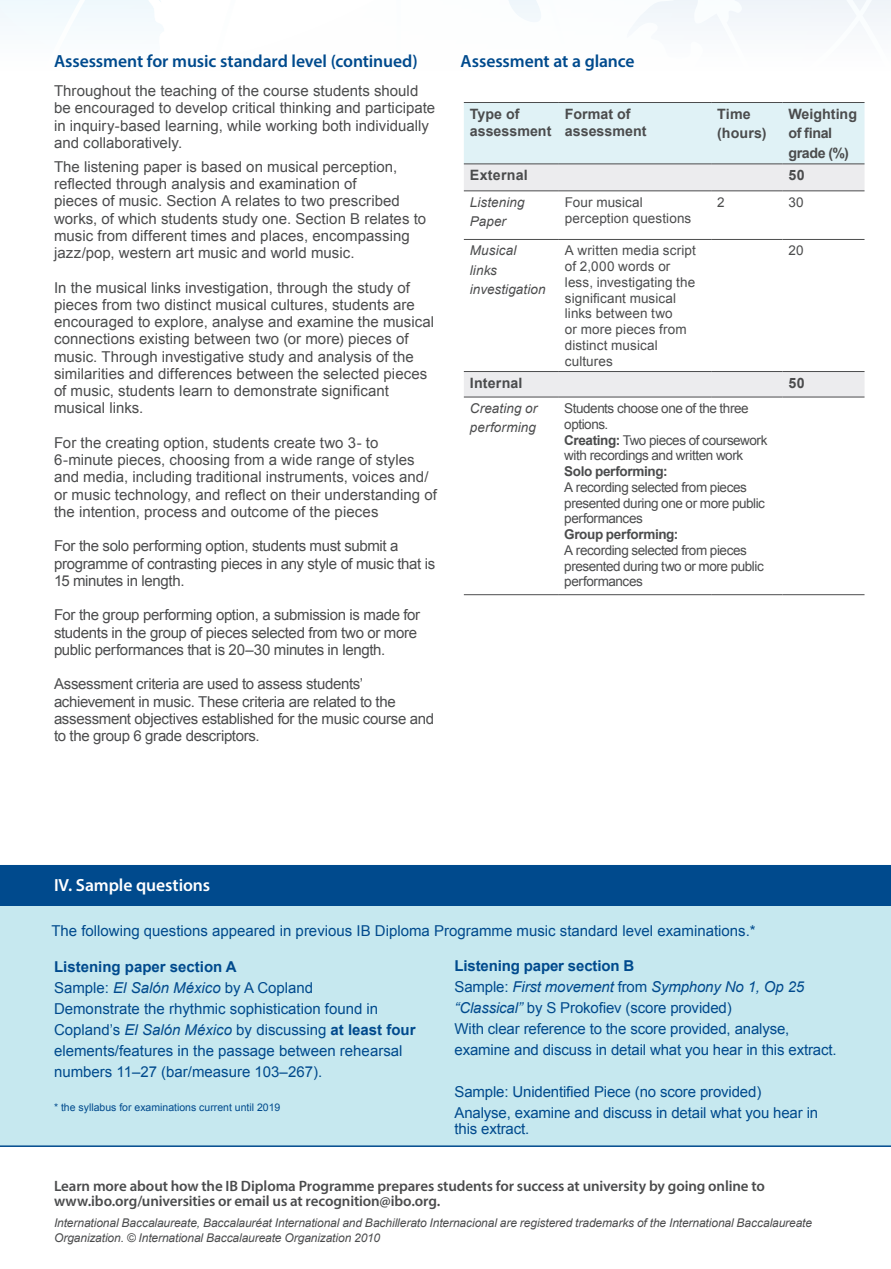
<style>
.page{position:relative;width:891px;height:1269px;background:#fff}
.page>*{position:absolute;margin:0;border:0;box-sizing:border-box;transform-origin:0 0}
.t1{font:600 17.7px "Myriad Pro";letter-spacing:-.005em;color:#004a8d}
.t2{font:600 17.7px "Myriad Pro";letter-spacing:-.005em;color:#fff}
.t3{font:15px/17.2px "Arial";color:#4b4c4d}
.t4{font:15px/21px "Arial";color:#004a8d}
.t5{font:15px/17.2px "Arial";letter-spacing:-.02em;color:#4b4c4d}
.t6{font:600 15px/15px "Myriad Pro";letter-spacing:-.01em;color:#4b4c4d}
.t7{font:italic 15px/21px "Arial";letter-spacing:-.01em;color:#004a8d}
.t8{font:700 15px "Arial";letter-spacing:-.005em;color:#004a8d}
.t9{font:700 14.25px/17.1px "Arial";color:#4b4c4d}
.t10{font:700 14.25px/19.5px "Arial";letter-spacing:-.02em;color:#4b4c4d}
.t11{font:13.5px/15.8px "Arial";letter-spacing:-.03em;color:#4b4c4d}
.t12{font:13.5px/15.8px "Arial";letter-spacing:.005em;color:#4b4c4d}
.t13{font:italic 13.5px/19.5px "Arial";letter-spacing:.01em;color:#4b4c4d}
.t14{font:700 13.5px "Arial";letter-spacing:-.03em;color:#4b4c4d}
.t15{font:italic 12px/15px "Arial";letter-spacing:-.01em;color:#4b4c4d}
.t16{font:10.5px "Arial";color:#004a8d}
.s1{font-weight:700}
.s2{font-style:italic}
.s3{font-style:normal}
</style>
<div class="page">
<svg style="left:0;top:0;width:891px;height:164px"></svg>
<svg style="left:464px;top:165px;width:401px;height:232px"></svg>
<hr style="left:464px;top:102px;width:95px;height:1px;background:#4b4c4d">
<hr style="left:559px;top:102px;width:152px;height:1px;background:#4b4c4d">
<hr style="left:711px;top:102px;width:71px;height:1px;background:#4b4c4d">
<hr style="left:782px;top:102px;width:83px;height:1px;background:#4b4c4d">
<hr style="left:464px;top:164px;width:95px;height:1px;background:#4b4c4d">
<hr style="left:559px;top:164px;width:152px;height:1px;background:#4b4c4d">
<hr style="left:711px;top:164px;width:71px;height:1px;background:#4b4c4d">
<hr style="left:782px;top:164px;width:83px;height:1px;background:#4b4c4d">
<hr style="left:464px;top:190px;width:95px;height:1px;background:#4b4c4d">
<hr style="left:559px;top:190px;width:152px;height:1px;background:#4b4c4d">
<hr style="left:711px;top:190px;width:71px;height:1px;background:#4b4c4d">
<hr style="left:782px;top:190px;width:83px;height:1px;background:#4b4c4d">
<hr style="left:464px;top:239px;width:95px;height:1px;background:#4b4c4d">
<hr style="left:559px;top:239px;width:152px;height:1px;background:#4b4c4d">
<hr style="left:711px;top:239px;width:71px;height:1px;background:#4b4c4d">
<hr style="left:782px;top:239px;width:83px;height:1px;background:#4b4c4d">
<hr style="left:559px;top:371px;width:152px;height:1px;background:#4b4c4d">
<hr style="left:464px;top:594px;width:95px;height:1px;background:#4b4c4d">
<hr style="left:559px;top:594px;width:152px;height:1px;background:#4b4c4d">
<hr style="left:711px;top:594px;width:71px;height:1px;background:#4b4c4d">
<hr style="left:782px;top:594px;width:83px;height:1px;background:#4b4c4d">
<hr style="left:464px;top:371px;width:95px;height:1px;background:#4b4c4d">
<hr style="left:464px;top:397px;width:95px;height:1px;background:#4b4c4d">
<hr style="left:559px;top:397px;width:152px;height:1px;background:#4b4c4d">
<hr style="left:711px;top:371px;width:71px;height:1px;background:#4b4c4d">
<hr style="left:711px;top:397px;width:71px;height:1px;background:#4b4c4d">
<hr style="left:782px;top:371px;width:83px;height:1px;background:#4b4c4d">
<hr style="left:782px;top:397px;width:83px;height:1px;background:#4b4c4d">
<div style="left:0;top:906px;width:891px;height:241px;background:#c6e8ef"></div>
<div style="left:0;top:865px;width:891px;height:41px;background:#004a8d"></div>
<p class="t1" style="left:54px;top:50px;width:365px">Assessment for music standard level (continued)</p>
<p class="t1" style="left:461px;top:50px;width:176px">Assessment at a glance</p>
<p class="t3" style="left:54px;top:82px;width:383px">Throughout the teaching of the course students should be encouraged to develop critical thinking and participate in inquiry-based learning, while working both individually and collaboratively.</p>
<p class="t3" style="left:54px;top:158px;width:345px">The listening paper is based on musical perception, reflected through analysis and examination of</p>
<p class="t3" style="left:54px;top:193px;width:374px">pieces of music. Section A relates to two prescribed works, of which students study one. Section B relates to music from different times and places, encompassing jazz/pop, western art music and world music.</p>
<p class="t3" style="left:54px;top:279px;width:382px">In the musical links investigation, through the study of pieces from two distinct musical cultures, students are encouraged to explore, analyse and examine the musical connections existing between two (or more) pieces of music. Through investigative study and analysis of the similarities and differences between the selected pieces of music, students learn to demonstrate significant musical links.</p>
<p class="t3" style="left:54px;top:434px;width:384px">For the creating option, students create two 3- to 6-minute pieces, choosing from a wide range of styles and media, including traditional instruments, voices and/ or music technology, and reflect on their understanding of the intention, process and outcome of the pieces</p>
<p class="t5" style="left:54px;top:538px;width:383px">For the solo performing option, students must submit a programme of contrasting pieces in any style of music that is<br>15 minutes in length.</p>
<p class="t5" style="left:54px;top:607px;width:368px">For the group performing option, a submission is made for students in the group of pieces selected from two or more public performances that is 20–30 minutes in length.</p>
<p class="t5" style="left:54px;top:676px;width:382px">Assessment criteria are used to assess students’ achievement in music. These criteria are related to the assessment objectives established for the music course and to the group 6 grade descriptors.</p>
<p class="t9" style="left:470px;top:106px;width:83px">Type of assessment</p>
<p class="t9" style="left:565px;top:106px;width:83px">Format of assessment</p>
<p class="t9" style="left:717px;top:105px;width:51px;line-height:19.5px">Time (hours)</p>
<p class="t10" style="left:788px;top:105px;width:70px">Weighting of final grade (%)</p>
<p class="t9" style="left:470px;top:167px;width:59px">External</p>
<p class="t9" style="left:788px;top:167px;width:18px">50</p>
<p class="t13" style="left:470px;top:192px;width:56px">Listening</p>
<p class="t13" style="left:470px;top:212px;width:38px">Paper</p>
<p class="t12" style="left:565px;top:194px;width:128px;line-height:16.2px">Four musical perception questions</p>
<p class="t11" style="left:717px;top:194px;width:9px">2</p>
<p class="t11" style="left:788px;top:194px;width:17px">30</p>
<p class="t13" style="left:470px;top:241px;width:48px">Musical</p>
<p class="t13" style="left:470px;top:260px;width:77px">links investigation</p>
<p class="t12" style="left:565px;top:243px;width:132px">A written media script of 2,000 words or less, investigating the significant musical links between two<br>or more pieces from distinct musical cultures</p>
<p class="t11" style="left:788px;top:243px;width:17px">20</p>
<p class="t9" style="left:470px;top:375px;width:54px">Internal</p>
<p class="t9" style="left:788px;top:375px;width:18px">50</p>
<p class="t13" style="left:470px;top:399px;width:69px">Creating or performing</p>
<p class="t11" style="left:564px;top:401px;width:186px">Students choose one of the three options.</p>
<p class="t11" style="left:564px;top:432px;width:205px"><span class="s1">Creating:</span> Two pieces of coursework with recordings and written work</p>
<p class="t14" style="left:564px;top:462px;width:105px">Solo performing:</p>
<p class="t11" style="left:564px;top:479px;width:202px">A recording selected from pieces presented during one or more public performances</p>
<p class="t14" style="left:564px;top:525px;width:116px">Group performing:</p>
<p class="t11" style="left:564px;top:542px;width:201px">A recording selected from pieces presented during two or more public performances</p>
<p class="t2" style="left:54px;top:873px;width:158px">IV. Sample questions</p>
<p class="t4" style="left:51px;top:920px;width:706px">The following questions appeared in previous IB Diploma Programme music standard level examinations.*</p>
<p class="t8" style="left:54px;top:956px;width:184px">Listening paper section A</p>
<p class="t4" style="left:54px;top:977px;width:261px">Sample: <span class="s2">El Salón México</span> by A Copland</p>
<p class="t4" style="left:54px;top:998px;width:363px">Demonstrate the rhythmic sophistication found in Copland’s <span class="s2">El Salón México</span> by discussing <span class="s1">at least four </span>elements/features in the passage between rehearsal numbers 11–27 (bar/measure 103–267).</p>
<p class="t16" style="left:54px;top:1100px;width:228px">* the syllabus for examinations current until 2019</p>
<p class="t8" style="left:454px;top:956px;width:181px">Listening paper section B</p>
<p class="t7" style="left:454px;top:976px;width:351px"><span class="s3">Sample:</span> First movement <span class="s3">from</span> Symphony No 1, Op 25 “Classical” <span class="s3">by S Prokofiev (score provided)</span></p>
<p class="t4" style="left:454px;top:1018px;width:384px">With clear reference to the score provided, analyse, examine and discuss in detail what you hear in this extract.</p>
<p class="t4" style="left:454px;top:1081px;width:308px">Sample: Unidentified Piece (no score provided)</p>
<p class="t4" style="left:454px;top:1102px;width:365px">Analyse, examine and discuss in detail what you hear in</p>
<p class="t4" style="left:454px;top:1119px;width:76px">this extract.</p>
<p class="t6" style="left:54px;top:1178px;width:713px">Learn more about how the IB Diploma Programme prepares students for success at university by going online to www.ibo.org/universities or email us at recognition@ibo.org.</p>
<p class="t15" style="left:54px;top:1216px;width:760px">International Baccalaureate, Baccalauréat International and Bachillerato Internacional are registered trademarks of the International Baccalaureate<br>Organization. © International Baccalaureate Organization 2010</p>
</div>
